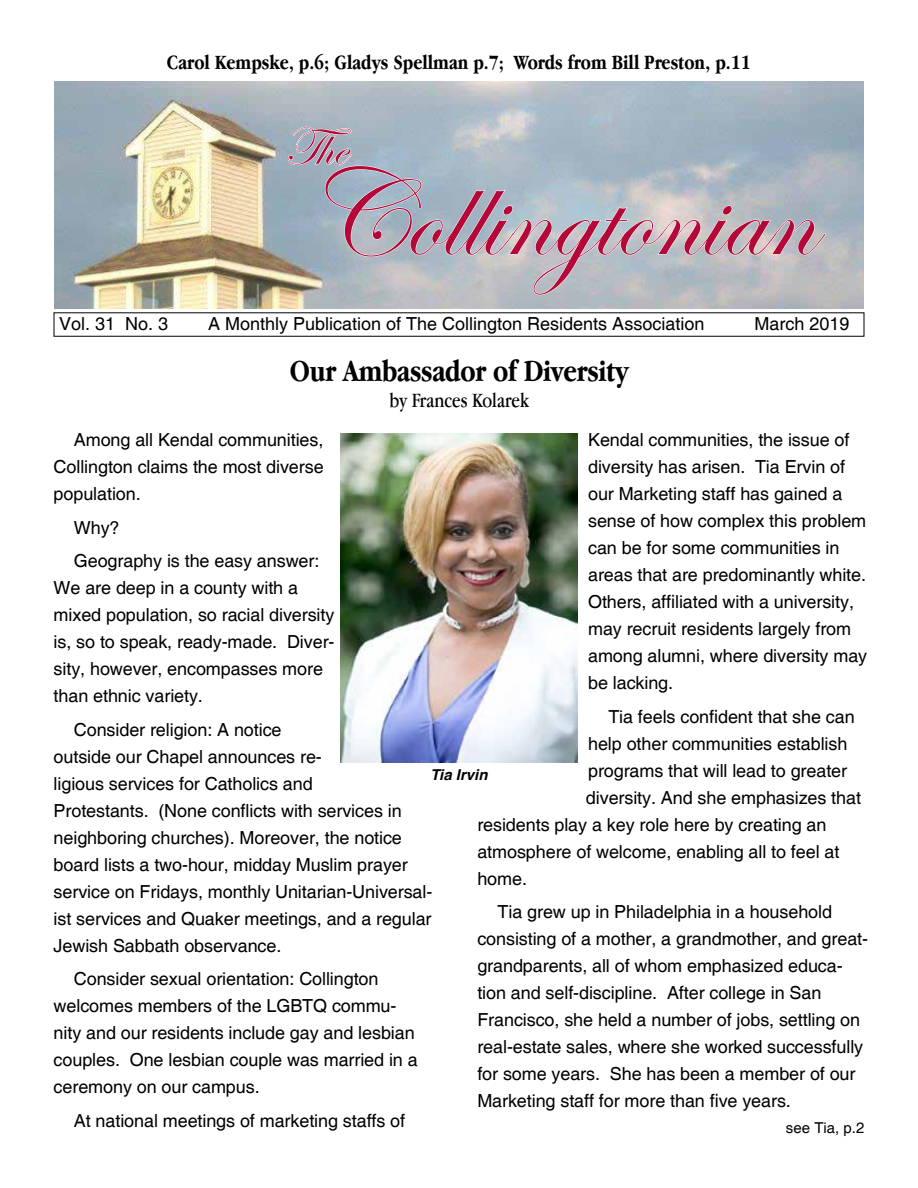
<style>
.page{position:relative;width:918px;height:1188px;background:#fff}
.page>*{position:absolute;margin:0;border:0;box-sizing:border-box;transform-origin:0 0}
.t1{font:126px "Edwardian Script ITC";color:#b30838}
.t2{font:54px "Edwardian Script ITC";color:#b30838}
.t3{font:700 31.5px "Apple Garamond";letter-spacing:-.01em;color:#000}
.t4{font:700 21px "Apple Garamond";color:#000}
.t5{font:21px "Apple Garamond";color:#000}
.t6{font:18px/27px "Helvetica";letter-spacing:-.005em;color:#000}
.t7{font:15px "Helvetica";color:#000}
.t8{font:italic 700 15px "Helvetica";color:#000}
</style>
<div class="page">
<img style="left:54px;top:81px;width:809px;height:228px">
<svg style="left:287px;top:126px;width:539px;height:170px;background:#b2bcc5"></svg>
<img style="left:341px;top:433px;width:236px;height:330px">
<p class="t4" style="left:167px;top:50px;width:585px">Carol Kempske, p.6; Gladys Spellman p.7; Words from Bill Preston, p.11</p>
<h2 class="t2" style="left:284px;top:117px;width:68px">Th e</h2>
<h1 class="t1" style="left:303px;top:146px;width:512px">Collingtonian</h1>
<p class="t6" style="left:59px;top:311px;width:111px">Vol. 31 No. 3</p>
<p class="t6" style="left:208px;top:311px;width:498px">A Monthly Publication of The Collington Residents Association</p>
<p class="t6" style="left:754px;top:311px;width:97px">March 2019</p>
<h3 class="t3" style="left:290px;top:354px;width:340px">Our Ambassador of Diversity</h3>
<p class="t5" style="left:390px;top:388px;width:141px">by Frances Kolarek</p>
<p class="t6" style="left:588px;top:427px;width:281px">Kendal communities, the issue of diversity has arisen. Tia Ervin of our Marketing staff has gained a sense of how complex this problem can be for some communities in areas that are predominantly white.<br>Others, affiliated with a university, may recruit residents largely from among alumni, where diversity may be lacking.</p>
<p class="t6" style="left:608px;top:704px;width:248px">Tia feels confident that she can</p>
<p class="t6" style="left:588px;top:731px;width:261px">help other communities establish</p>
<p class="t6" style="left:588px;top:758px;width:261px">programs that will lead to greater</p>
<p class="t6" style="left:586px;top:785px;width:277px">diversity. And she emphasizes that</p>
<p class="t6" style="left:477px;top:812px;width:351px">residents play a key role here by creating an</p>
<p class="t6" style="left:477px;top:839px;width:364px">atmosphere of welcome, enabling all to feel at</p>
<p class="t6" style="left:477px;top:866px;width:51px">home.</p>
<p class="t6" style="left:477px;top:899px;width:392px;text-indent:20px">Tia grew up in Philadelphia in a household consisting of a mother, a grandmother, and great&shy;grandparents, all of whom emphasized educa&shy;tion and self-discipline. After college in San Francisco, she held a number of jobs, settling on real-estate sales, where she worked successfully for some years. She has been a member of our Marketing staff for more than five years.</p>
<p class="t6" style="left:54px;top:427px;width:272px;text-align:justify;text-indent:20px">Among all Kendal communities, Collington claims the most diverse population.</p>
<p class="t6" style="left:74px;top:512px;width:247px;line-height:33.5px">Why?<br>Geography is the easy answer:</p>
<p class="t6" style="left:54px;top:575px;width:282px">We are deep in a county with a mixed population, so racial diversity is, so to speak, ready-made. Diver&shy;sity, however, encompasses more than ethnic variety.</p>
<p class="t6" style="left:54px;top:717px;width:380px;text-indent:20px">Consider religion: A notice<br>outside our Chapel announces re-<br>ligious services for Catholics and<br>Protestants. (None conflicts with services in neighboring churches). Moreover, the notice board lists a two-hour, midday Muslim prayer service on Fridays, monthly Unitarian-Universal&shy;ist services and Quaker meetings, and a regular Jewish Sabbath observance.</p>
<p class="t6" style="left:54px;top:966px;width:366px;text-indent:20px">Consider sexual orientation: Collington welcomes members of the LGBTQ commu&shy;nity and our residents include gay and lesbian couples. One lesbian couple was married in a ceremony on our campus.</p>
<p class="t6" style="left:74px;top:1108px;width:333px">At national meetings of marketing staffs of</p>
<p class="t8" style="left:430px;top:762px;width:59px">Tia Irvin</p>
<p class="t7" style="left:786px;top:1119px;width:80px">see Tia, p.2</p>
</div>
